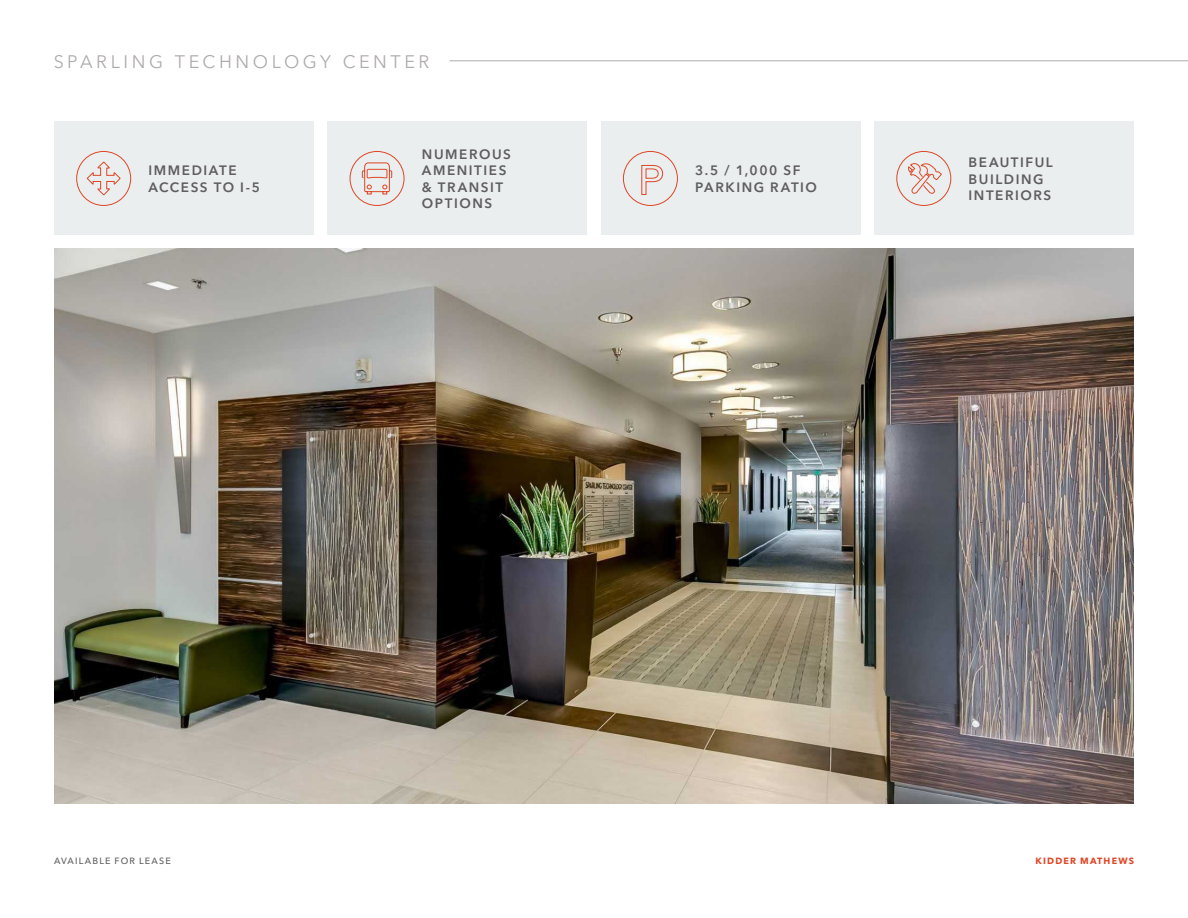
<style>
.page{position:relative;width:1188px;height:918px;background:#fff}
.page>*{position:absolute;margin:0;border:0;box-sizing:border-box;transform-origin:0 0}
.t1{font:18px "Avenir Next LT Pro";letter-spacing:.2em;color:#afabac}
.t2{font:600 13.5px/16.5px "Avenir Next LT Pro";letter-spacing:.115em;color:#5f5d5e}
.t3{font:500 9px "Avenir Next LT Pro";letter-spacing:.13em;color:#5f5d5e}
.t4{font:700 9px "Avenir Next LT Pro";letter-spacing:.13em;color:#de4726}
</style>
<div class="page">
<img style="left:54px;top:249px;width:1080px;height:554px">
<div style="left:54px;top:122px;width:260px;height:113px;background:#eaeeee"></div>
<svg style="left:87px;top:161px;width:34px;height:35px"></svg>
<div style="left:76px;top:151px;width:55px;height:55px;border:1px solid #de4726;border-radius:50%"></div>
<div style="left:327px;top:122px;width:260px;height:113px;background:#eaeeee"></div>
<svg style="left:362px;top:162px;width:30px;height:33px"></svg>
<div style="left:350px;top:151px;width:54px;height:55px;border:1px solid #de4726;border-radius:50%"></div>
<div style="left:601px;top:122px;width:260px;height:113px;background:#eaeeee"></div>
<svg style="left:641px;top:165px;width:22px;height:30px"></svg>
<div style="left:623px;top:151px;width:55px;height:55px;border:1px solid #de4726;border-radius:50%"></div>
<div style="left:874px;top:122px;width:260px;height:113px;background:#eaeeee"></div>
<svg style="left:908px;top:157px;width:34px;height:37px"></svg>
<div style="left:896px;top:151px;width:55px;height:55px;border:1px solid #de4726;border-radius:50%"></div>
<hr style="left:450px;top:60px;width:738px;height:1px;background:#afabac">
<h1 class="t1" style="left:54px;top:51px;width:377px">SPARLING TECHNOLOGY CENTER</h1>
<p class="t2" style="left:148px;top:162px;width:113px">IMMEDIATE<br>ACCESS TO I-5</p>
<p class="t2" style="left:422px;top:146px;width:90px">NUMEROUS<br>AMENITIES &amp; TRANSIT<br>OPTIONS</p>
<p class="t2" style="left:695px;top:162px;width:123px">3.5 / 1,000 SF<br>PARKING RATIO</p>
<p class="t2" style="left:969px;top:154px;width:86px">BEAUTIFUL<br>BUILDING<br>INTERIORS</p>
<p class="t3" style="left:54px;top:855px;width:118px">AVAILABLE FOR LEASE</p>
<p class="t4" style="left:1036px;top:855px;width:100px">KIDDER MATHEWS</p>
</div>
